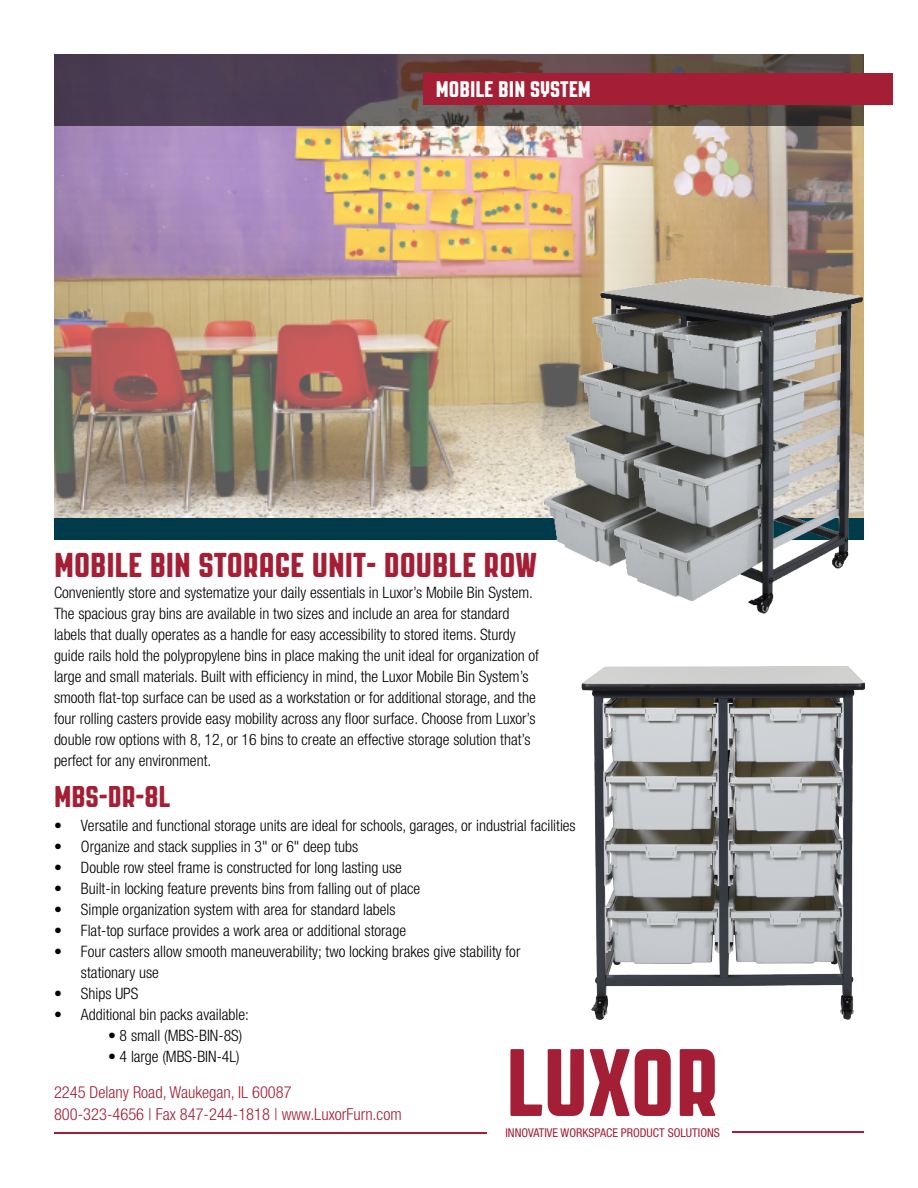
<style>
.page{position:relative;width:918px;height:1188px;background:#fff}
.page>*{position:absolute;margin:0;border:0;box-sizing:border-box;transform-origin:0 0}
.t1{font:34.5px "PAG Revolucion";color:#a41f35}
.t2{font:30px "PAG Revolucion";color:#a41f35}
.t3{font:22.5px "PAG Revolucion";color:#fff}
.t4{font:300 condensed 16.5px/22.5px "Helvetica Neue";color:#a41f35}
.t5{font:300 condensed 15.75px/21px "Helvetica Neue";color:#000}
.t6{font:condensed 12.15px "Helvetica Neue";color:#a41f35}
</style>
<div class="page">
<div style="left:54px;top:518px;width:810px;height:21px;background:#003b4c"></div>
<img style="left:54px;top:125px;width:810px;height:393px">
<svg style="left:54px;top:54px;width:810px;height:71px;background:#53444d"></svg>
<div style="left:423px;top:73px;width:470px;height:31px;background:#a41f35"></div>
<svg style="left:510px;top:1049px;width:32px;height:67px"></svg>
<svg style="left:548px;top:1049px;width:36px;height:67px"></svg>
<svg style="left:590px;top:1049px;width:81px;height:67px"></svg>
<svg style="left:680px;top:1049px;width:36px;height:67px"></svg>
<hr style="left:54px;top:1133px;width:432px;height:1px;background:#a41f35">
<hr style="left:732px;top:1132px;width:132px;height:1px;background:#a41f35">
<img style="left:537px;top:272px;width:327px;height:342px">
<img style="left:581px;top:666px;width:284px;height:354px">
<h3 class="t3" style="left:436px;top:76px;width:157px">MOBILE BIN SYSTEM</h3>
<h1 class="t1" style="left:54px;top:546px;width:484px">MOBILE BIN STORAGE UNIT- DOUBLE ROW</h1>
<p class="t5" style="left:54px;top:582px;width:487px">Conveniently store and systematize your daily essentials in Luxor’s Mobile Bin System.<br>The spacious gray bins are available in two sizes and include an area for standard labels that dually operates as a handle for easy accessibility to stored items. Sturdy guide rails hold the polypropylene bins in place making the unit ideal for organization of large and small materials. Built with efficiency in mind, the Luxor Mobile Bin System’s smooth flat-top surface can be used as a workstation or for additional storage, and the four rolling casters provide easy mobility across any floor surface. Choose from Luxor’s double row options with 8, 12, or 16 bins to create an effective storage solution that’s perfect for any environment.</p>
<h2 class="t2" style="left:54px;top:780px;width:118px">MBS-DR-8L</h2>
<p class="t5" style="left:54px;top:815px;width:523px">• Versatile and functional storage units are ideal for schools, garages, or industrial facilities</p>
<p class="t5" style="left:54px;top:836px;width:306px">• Organize and stack supplies in 3" or 6" deep tubs</p>
<p class="t5" style="left:54px;top:857px;width:349px">• Double row steel frame is constructed for long lasting use</p>
<p class="t5" style="left:54px;top:878px;width:368px">• Built-in locking feature prevents bins from falling out of place</p>
<p class="t5" style="left:54px;top:899px;width:343px">• Simple organization system with area for standard labels</p>
<p class="t5" style="left:54px;top:920px;width:354px">• Flat-top surface provides a work area or additional storage</p>
<p class="t5" style="left:81px;top:941px;width:441px;text-indent:-27px">• Four casters allow smooth maneuverability; two locking brakes give stability for stationary use</p>
<p class="t5" style="left:54px;top:983px;width:86px">• Ships UPS</p>
<p class="t5" style="left:54px;top:1004px;width:196px">• Additional bin packs available:</p>
<p class="t5" style="left:108px;top:1025px;width:136px">• 8 small (MBS-BIN-8S)</p>
<p class="t5" style="left:108px;top:1046px;width:133px">• 4 large (MBS-BIN-4L)</p>
<p class="t4" style="left:54px;top:1080px;width:349px">2245 Delany Road, Waukegan, IL 60087<br>800-323-4656 | Fax 847-244-1818 | www.LuxorFurn.com</p>
<p class="t6" style="left:506px;top:1126px;width:216px">INNOVATIVE WORKSPACE PRODUCT SOLUTIONS</p>
</div>
